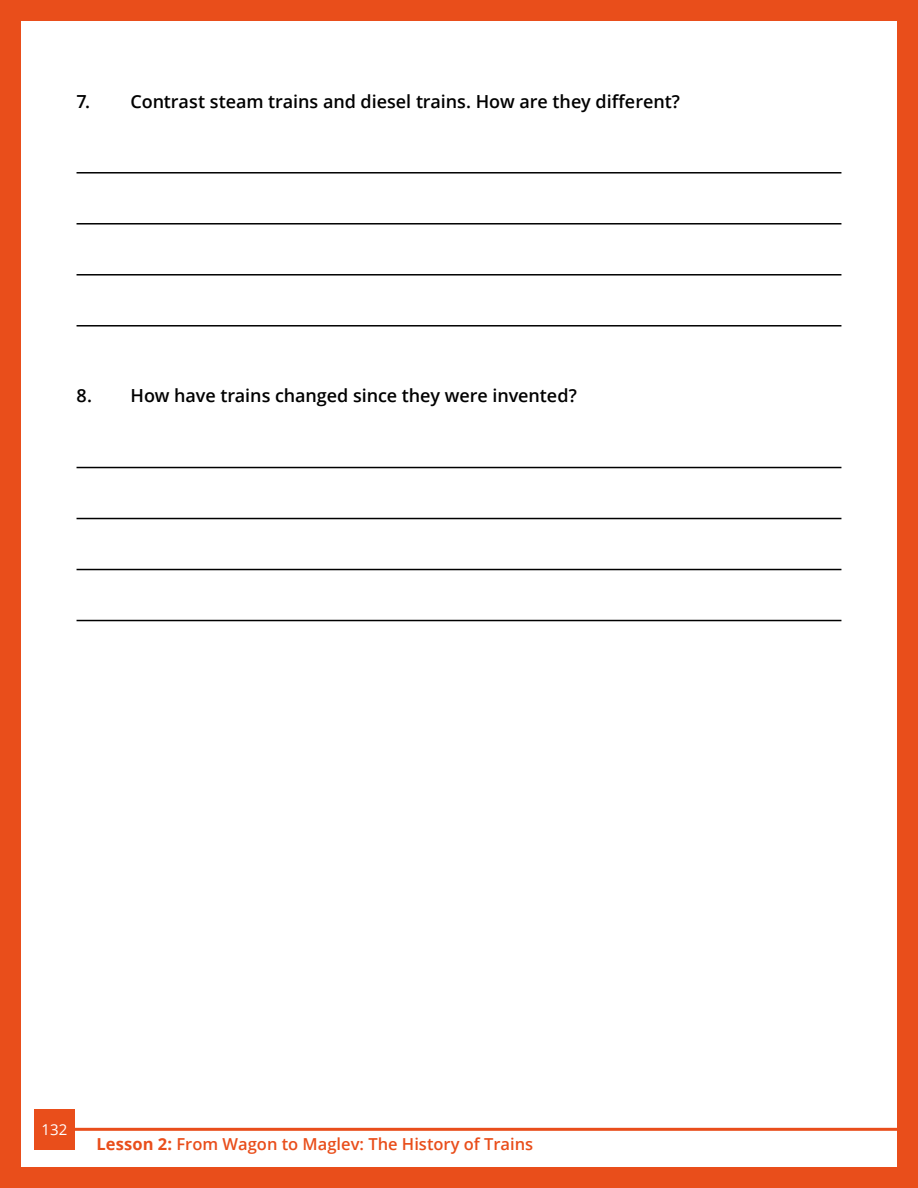
<style>
.page{position:relative;width:918px;height:1188px;background:#e94e1b}
.page>*{position:absolute;margin:0;border:0;box-sizing:border-box;transform-origin:0 0}
.t1{font:600 18px "Open Sans";letter-spacing:-.005em;color:#000}
.t2{font:600 16.5px "Open Sans";color:#e94e1b}
.t3{font:15px "Open Sans";color:#fff}
.s1{font-weight:700}
</style>
<div class="page">
<div style="left:21px;top:21px;width:876px;height:1146px;background:#fff"></div>
<div style="left:34px;top:1109px;width:41px;height:41px;background:#e94e1b"></div>
<hr style="left:64px;top:1128px;width:854px;height:3px;background:#e94e1b">
<hr style="left:77px;top:172px;width:764px;height:2px;background:#000">
<hr style="left:77px;top:223px;width:764px;height:2px;background:#000">
<hr style="left:77px;top:274px;width:764px;height:2px;background:#000">
<hr style="left:77px;top:325px;width:764px;height:2px;background:#000">
<hr style="left:77px;top:467px;width:764px;height:1px;background:#000">
<hr style="left:77px;top:518px;width:764px;height:1px;background:#000">
<hr style="left:77px;top:569px;width:764px;height:1px;background:#000">
<hr style="left:77px;top:620px;width:764px;height:1px;background:#000">
<p class="t1" style="left:77px;top:89px;width:605px">7. Contrast steam trains and diesel trains. How are they different?</p>
<p class="t1" style="left:77px;top:383px;width:502px">8. How have trains changed since they were invented?</p>
<p class="t3" style="left:42px;top:1119px;width:27px">132</p>
<p class="t2" style="left:97px;top:1132px;width:438px"><span class="s1">Lesson 2:</span> From Wagon to Maglev: The History of Trains</p>
</div>
